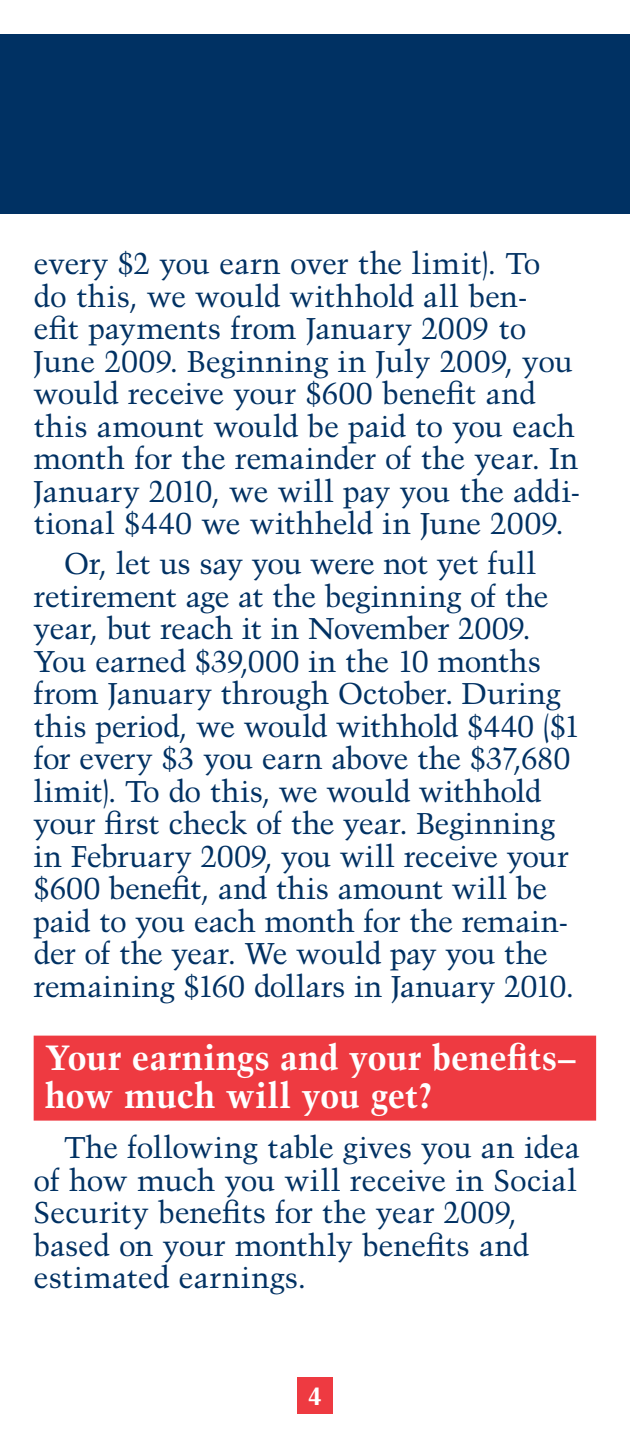
<style>
.page{position:relative;width:630px;height:1440px;background:#fff}
.page>*{position:absolute;margin:0;border:0;box-sizing:border-box;transform-origin:0 0}
.Header1_2lines{font:700 35px/37.5px "Trump Mediaeval";letter-spacing:-.005em;color:#fff}
.t1{font:30px/32.5px "Trump Mediaeval";letter-spacing:-.01em;color:#003163}
.t2{font:700 25px "Trump Mediaeval";color:#fff}
</style>
<div class="page">
<div style="left:0;top:34px;width:630px;height:180px;background:#003163"></div>
<div style="left:297px;top:1377px;width:36px;height:36px;background:#ee3a41"></div>
<div style="left:34px;top:1036px;width:562px;height:85px;background:#ee3a41"></div>
<p class="t1" style="left:34px;top:247px;width:548px">every $2 you earn over the limit). To do this, we would withhold all ben&shy;efit payments from January 2009 to June 2009. Beginning in July 2009, you would receive your $600 benefit and this amount would be paid to you each month for the remainder of the year. In January 2010, we will pay you the addi&shy;tional $440 we withheld in June 2009.</p>
<p class="t1" style="left:34px;top:547px;width:549px;text-indent:30px">Or, let us say you were not yet full retirement age at the beginning of the year, but reach it in November 2009.<br>You earned $39,000 in the 10 months from January through October. During this period, we would withhold $440 ($1 for every $3 you earn above the $37,680 limit). To do this, we would withhold your first check of the year. Beginning in February 2009, you will receive your $600 benefit, and this amount will be paid to you each month for the remain&shy;der of the year. We would pay you the remaining $160 dollars in January 2010.</p>
<p class="Header1_2lines" style="left:45px;top:1038px;width:532px">Your earnings and your benefits– how much will you get?</p>
<p class="t1" style="left:34px;top:1131px;width:548px;text-indent:30px">The following table gives you an idea of how much you will receive in Social Security benefits for the year 2009, based on your monthly benefits and estimated earnings.</p>
<p class="t2" style="left:308px;top:1381px;width:15px">4</p>
</div>
